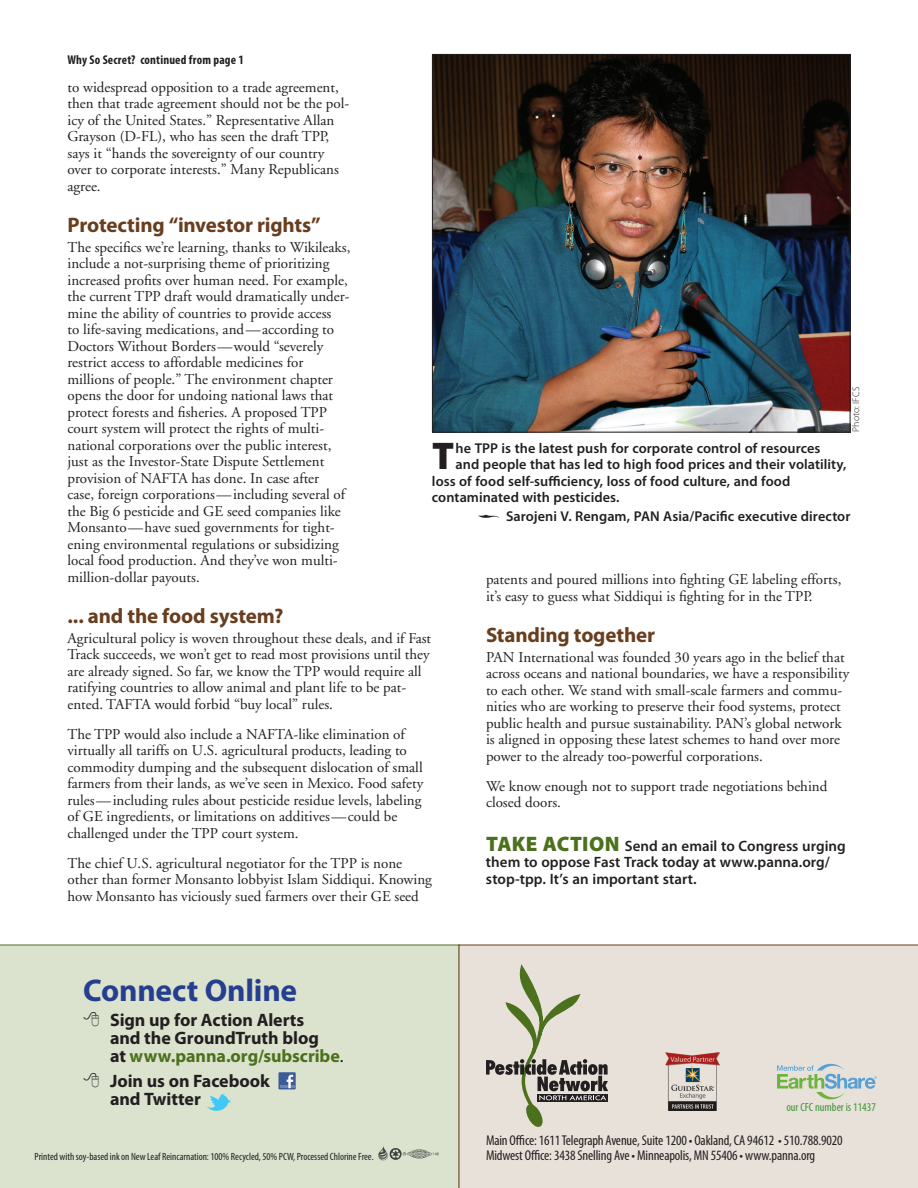
<style>
.page{position:relative;width:918px;height:1188px;background:#fff}
.page>*{position:absolute;margin:0;border:0;box-sizing:border-box;transform-origin:0 0}
.t1{font:900 38.7px "Myriad Pro";color:#231f20}
.t2{font:700 31.5px "Myriad Pro";letter-spacing:-.005em;color:#253f8e}
.t3{font:700 21px "Myriad Pro";letter-spacing:-.01em;color:#683e1f}
.t4{font:700 18px/18px "Myriad Pro";letter-spacing:-.005em;color:#231f20}
.t5{font:15px/16.5px "Adobe Garamond";color:#231f20}
.t6{font:600 15px/16.5px "Myriad Pro";color:#231f20}
.t7{font:600 14.25px "Myriad Pro";letter-spacing:.005em;color:#231f20}
.t8{font:condensed 14.25px/15px "Myriad Pro";letter-spacing:-.01em;color:#231f20}
.t9{font:700 condensed 12.75px "Myriad Pro";letter-spacing:.015em;color:#231f20}
.t10{font:condensed 11.85px "Myriad Pro";color:#3f9537}
.t11{font:condensed 10.5px "Myriad Pro";color:#231f20}
.t12{font:300 9.75px "Myriad Pro";letter-spacing:.005em;color:#231f20}
.s1{font-weight:900;font-size:21px;color:#4b711c}
.s2{color:#4b711c}
.s3{font-weight:400}
</style>
<div class="page">
<div style="left:0;top:945px;width:459px;height:243px;background:#dbe3cf"></div>
<div style="left:459px;top:945px;width:459px;height:243px;background:#e8e1d9"></div>
<img style="left:378px;top:1146px;width:62px;height:15px">
<svg style="left:777px;top:1064px;width:100px;height:35px;background:#c4d2c6"></svg>
<svg style="left:486px;top:963px;width:122px;height:165px;background:#c6c3b6"></svg>
<div style="left:278px;top:1072px;width:18px;height:17px;background:#3b5b99"></div>
<svg style="left:280px;top:1075px;width:14px;height:13px"></svg>
<svg style="left:206px;top:1094px;width:25px;height:17px"></svg>
<img style="left:665px;top:1053px;width:55px;height:58px">
<img style="left:434px;top:56px;width:414px;height:375px">
<div style="left:432px;top:54px;width:418px;height:379px;border:1px solid #231f20"></div>
<svg style="left:84px;top:1012px;width:15px;height:14px"></svg>
<svg style="left:84px;top:1072px;width:15px;height:15px"></svg>
<p class="t9" style="left:68px;top:51px;width:178px">Why So Secret? continued from page 1</p>
<p class="t5" style="left:68px;top:79px;width:283px">to widespread opposition to a trade agreement, then that trade agreement should not be the pol&shy;icy of the United States.” Representative Allan Grayson (D-FL), who has seen the draft TPP, says it “hands the sovereignty of our country over to corporate interests.” Many Republicans agree.</p>
<h3 class="t3" style="left:68px;top:211px;width:255px">Protecting “investor rights”</h3>
<p class="t5" style="left:68px;top:239px;width:284px">The specifics we’re learning, thanks to Wikileaks, include a not-surprising theme of prioritizing increased profits over human need. For example, the current TPP draft would dramatically under&shy;mine the ability of countries to provide access<br>to life-saving medications, and—according to Doctors Without Borders—would “severely restrict access to affordable medicines for millions of people.” The environment chapter opens the door for undoing national laws that protect forests and fisheries. A proposed TPP court system will protect the rights of multi&shy;national corporations over the public interest, just as the Investor-State Dispute Settlement provision of NAFTA has done. In case after<br>case, foreign corporations—including several of the Big 6 pesticide and GE seed companies like Monsanto—have sued governments for tight&shy;ening environmental regulations or subsidizing local food production. And they’ve won multi&shy;million-dollar payouts.</p>
<h3 class="t3" style="left:68px;top:602px;width:217px">... and the food system?</h3>
<p class="t5" style="left:68px;top:630px;width:365px">Agricultural policy is woven throughout these deals, and if Fast Track succeeds, we won’t get to read most provisions until they are already signed. So far, we know the TPP would require all ratifying countries to allow animal and plant life to be pat&shy;ented. TAFTA would forbid “buy local” rules.</p>
<p class="t5" style="left:68px;top:726px;width:357px">The TPP would also include a NAFTA-like elimination of virtually all tariffs on U.S. agricultural products, leading to commodity dumping and the subsequent dislocation of small farmers from their lands, as we’ve seen in Mexico. Food safety rules—including rules about pesticide residue levels, labeling of GE ingredients, or limitations on additives—could be challenged under the TPP court system.</p>
<p class="t5" style="left:68px;top:855px;width:366px">The chief U.S. agricultural negotiator for the TPP is none other than former Monsanto lobbyist Islam Siddiqui. Knowing how Monsanto has viciously sued farmers over their GE seed</p>
<p class="t12" style="left:850px;top:432px;width:47px;rotate:-90deg">Photo: IFCS</p>
<h1 class="t1" style="left:432px;top:430px;width:22px">T</h1>
<p class="t7" style="left:456px;top:439px;width:366px">he TPP is the latest push for corporate control of resources</p>
<p class="t7" style="left:456px;top:455px;width:392px">and people that has led to high food prices and their volatility,</p>
<p class="t7" style="left:432px;top:472px;width:360px">loss of food self-sufficiency, loss of food culture, and food</p>
<p class="t7" style="left:432px;top:488px;width:189px">contaminated with pesticides.</p>
<p class="t7" style="left:478px;top:507px;width:374px">• Sarojeni V. Rengam, PAN Asia/Pacific executive director</p>
<p class="t5" style="left:486px;top:572px;width:357px">patents and poured millions into fighting GE labeling efforts, it’s easy to guess what Siddiqui is fighting for in the TPP.</p>
<h3 class="t3" style="left:486px;top:621px;width:171px">Standing together</h3>
<p class="t5" style="left:486px;top:649px;width:365px">PAN International was founded 30 years ago in the belief that across oceans and national boundaries, we have a responsibility to each other. We stand with small-scale farmers and commu&shy;nities who are working to preserve their food systems, protect public health and pursue sustainability. PAN’s global network is aligned in opposing these latest schemes to hand over more power to the already too-powerful corporations.</p>
<p class="t5" style="left:486px;top:778px;width:343px">We know enough not to support trade negotiations behind closed doors.</p>
<p class="t6" style="left:486px;top:837px;width:361px"><span class="s1">TAKE ACTION</span> Send an email to Congress urging them to oppose Fast Track today at www.panna.org/ stop-tpp. It’s an important start.</p>
<h2 class="t2" style="left:83px;top:970px;width:216px">Connect Online</h2>
<p class="t4" style="left:110px;top:1010px;width:235px">Sign up for Action Alerts<br>and the GroundTruth blog<br>at <span class="s2">www.panna.org/subscribe</span><span class="s3">.</span></p>
<p class="t4" style="left:110px;top:1071px;width:161px">Join us on Facebook and Twitter</p>
<p class="t11" style="left:35px;top:1150px;width:341px">Printed with soy-based ink on New Leaf Reincarnation: 100% Recycled, 50% PCW, Processed Chlorine Free.</p>
<p class="t10" style="left:786px;top:1100px;width:91px">our CFC number is 11437</p>
<p class="t8" style="left:486px;top:1132px;width:358px">Main Office: 1611 Telegraph Avenue, Suite 1200 • Oakland, CA 94612 • 510.788.9020<br>Midwest Office: 3438 Snelling Ave • Minneapolis, MN 55406 • www.panna.org</p>
</div>
